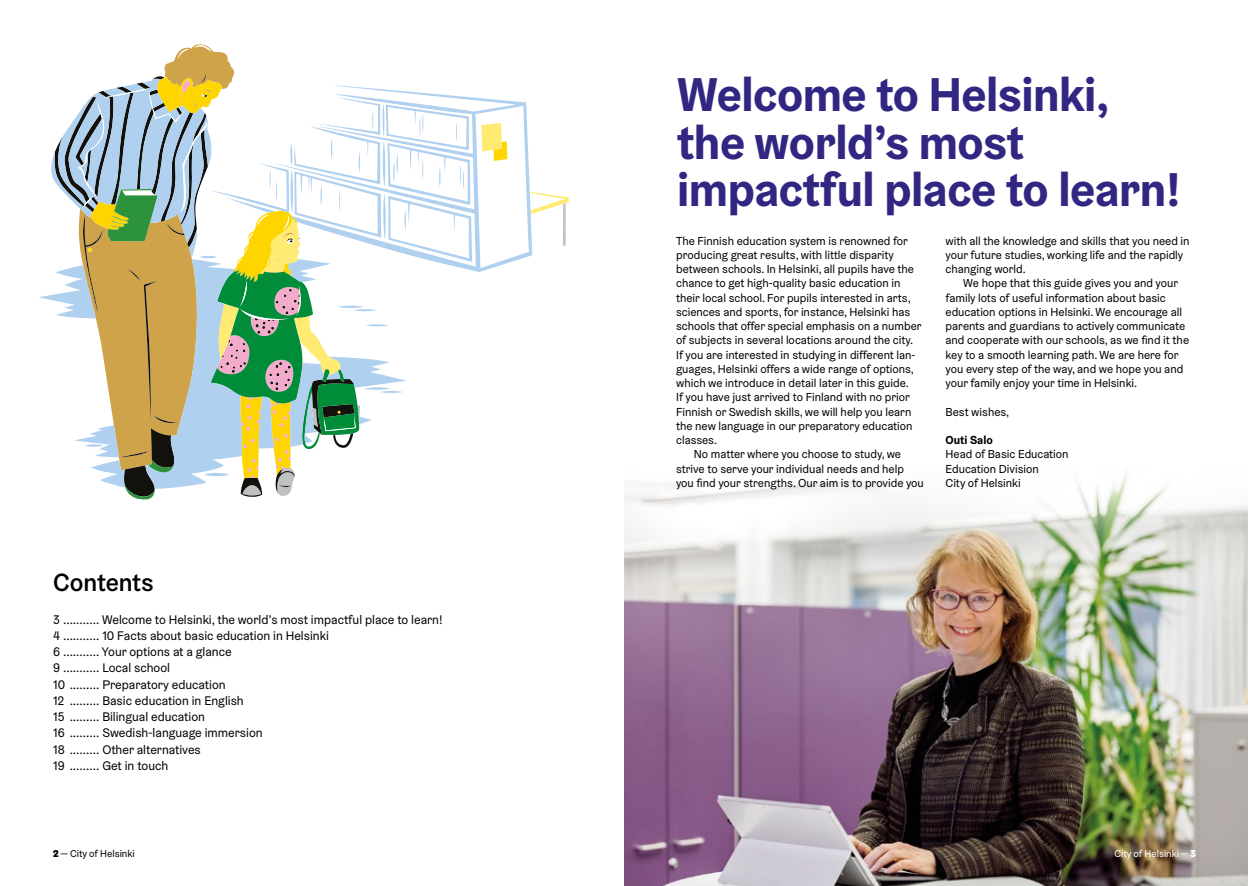
<style>
.page{position:relative;width:1248px;height:886px;background:#fff}
.page>*{position:absolute;margin:0;border:0;box-sizing:border-box;transform-origin:0 0}
.H1_iso-otsikko{font:700 47.5px/47.5px "Helsinki Grotesk";letter-spacing:-.01em;color:#312783}
.H_2Väliotsikko20{font:500 25px "Helsinki Grotesk";color:#000}
.t1{font:12.5px "Helsinki Grotesk";color:#000}
.p_Leipis_Helsinki_Gr{font:11.62px/14.2px "Helsinki Grotesk";color:#000}
.p_Leipis_Helsinki_Gr-2{font:700 11.62px "Helsinki Grotesk";color:#000}
.t2{font:10px "Helsinki Grotesk";color:#000}
.t3{font:10px "Helsinki Grotesk";color:#fff}
.s1{font-weight:900}
</style>
<div class="page">
<img style="left:624px;top:472px;width:623px;height:414px">
<svg style="left:39px;top:114px;width:319px;height:375px"></svg>
<svg style="left:78px;top:44px;width:491px;height:387px"></svg>
<svg style="left:107px;top:189px;width:66px;height:311px"></svg>
<svg style="left:194px;top:101px;width:11px;height:8px"></svg>
<svg style="left:287px;top:239px;width:6px;height:5px"></svg>
<p class="H_2Väliotsikko20" style="left:53px;top:567px;width:102px">Contents</p>
<p class="t1" style="left:53px;top:611px;width:391px">3 ........... Welcome to Helsinki, the world’s most impactful place to learn!</p>
<p class="t1" style="left:53px;top:628px;width:277px">4 ........... 10 Facts about basic education in Helsinki</p>
<p class="t1" style="left:53px;top:644px;width:180px">6 ........... Your options at a glance</p>
<p class="t1" style="left:53px;top:660px;width:118px">9 ........... Local school</p>
<p class="t1" style="left:53px;top:676px;width:174px">10 ......... Preparatory education</p>
<p class="t1" style="left:53px;top:693px;width:192px">12 ......... Basic education in English</p>
<p class="t1" style="left:53px;top:709px;width:153px">15 ......... Bilingual education</p>
<p class="t1" style="left:53px;top:725px;width:211px">16 ......... Swedish-language immersion</p>
<p class="t1" style="left:53px;top:741px;width:149px">18 ......... Other alternatives</p>
<p class="t1" style="left:53px;top:758px;width:117px">19 ......... Get in touch</p>
<p class="t2" style="left:53px;top:848px;width:83px"><span class="s1">2</span> — City of Helsinki</p>
<p class="H1_iso-otsikko" style="left:677px;top:70px;width:505px">Welcome to Helsinki, the world’s most impactful place to learn!</p>
<p class="p_Leipis_Helsinki_Gr" style="left:945px;top:233px;width:245px">with all the knowledge and skills that you need in your future studies, working life and the rapidly changing world.</p>
<p class="p_Leipis_Helsinki_Gr" style="left:945px;top:276px;width:245px;text-indent:18px">We hope that this guide gives you and your family lots of useful information about basic education options in Helsinki. We encourage all parents and guardians to actively communicate and cooperate with our schools, as we find it the key to a smooth learning path. We are here for you every step of the way, and we hope you and your family enjoy your time in Helsinki.</p>
<p class="p_Leipis_Helsinki_Gr" style="left:945px;top:404px;width:65px">Best wishes,</p>
<p class="p_Leipis_Helsinki_Gr-2" style="left:945px;top:433px;width:49px">Outi Salo</p>
<p class="p_Leipis_Helsinki_Gr" style="left:945px;top:447px;width:125px">Head of Basic Education</p>
<p class="p_Leipis_Helsinki_Gr" style="left:945px;top:461px;width:95px">Education Division</p>
<p class="p_Leipis_Helsinki_Gr" style="left:945px;top:475px;width:77px">City of Helsinki</p>
<p class="p_Leipis_Helsinki_Gr" style="left:676px;top:233px;width:247px">The Finnish education system is renowned for producing great results, with little disparity between schools. In Helsinki, all pupils have the chance to get high-quality basic education in their local school. For pupils interested in arts, sciences and sports, for instance, Helsinki has schools that offer special emphasis on a number of subjects in several locations around the city.<br>If you are interested in studying in different lan&shy;guages, Helsinki offers a wide range of options, which we introduce in detail later in this guide.<br>If you have just arrived to Finland with no prior Finnish or Swedish skills, we will help you learn the new language in our preparatory education classes.</p>
<p class="p_Leipis_Helsinki_Gr" style="left:676px;top:447px;width:249px;text-indent:18px">No matter where you choose to study, we strive to serve your individual needs and help you find your strengths. Our aim is to provide you</p>
<p class="t3" style="left:1114px;top:848px;width:83px">City of Helsinki — <span class="s1">3</span></p>
</div>
